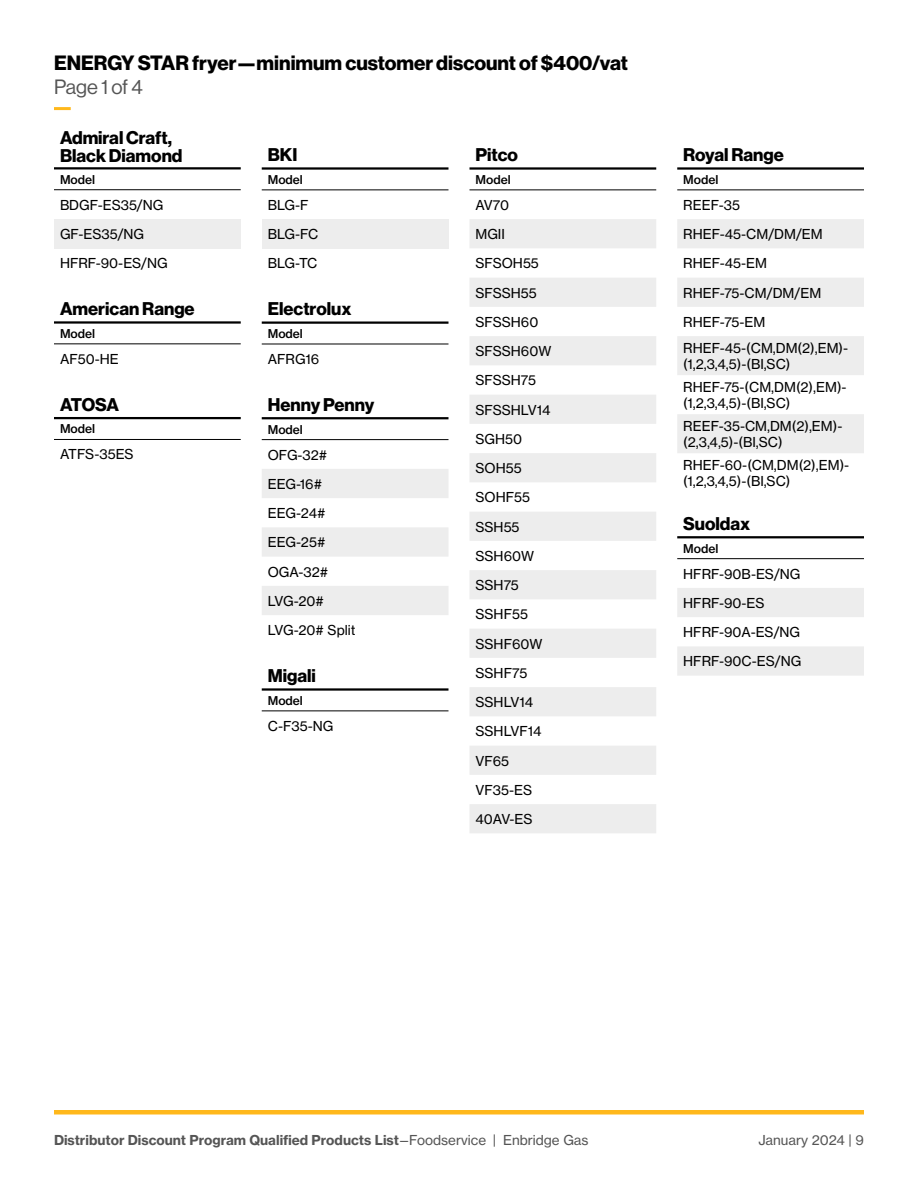
<style>
.page{position:relative;width:918px;height:1188px;background:#fff}
.page>*{position:absolute;margin:0;border:0;box-sizing:border-box;transform-origin:0 0}
.Header_Underlined_-_TagH2{font:20.25px/24px "N Haas Grotesk DS Std 75 Bd";color:#000}
.Table_Title_-_TagH3{font:18px/18px "N Haas Grotesk DS Std 75 Bd";color:#000}
.Body{font:13.5px/16.5px "N Haas Grotesk TX Std 55 Rg";color:#000}
.t1{font:13.5px "N Haas Grotesk TX Std 75 Bd";color:#555}
.t2{font:13.5px "N Haas Grotesk TX Std 55 Rg";color:#555}
.Column_Heads{font:12px "N Haas Grotesk TX Std 65 Md";color:#000}
.s1{font-family:"N Haas Grotesk DS Std 55 Rg";color:#555}
.s2{font-family:"N Haas Grotesk TX Std 55 Rg"}
</style>
<div class="page">
<hr style="left:54px;top:1110px;width:810px;height:4px;background:#ffb81c">
<hr style="left:54px;top:107px;width:17px;height:3px;background:#ffb81c">
<div style="left:54px;top:219px;width:187px;height:29px;background:#ededed"></div>
<hr style="left:54px;top:189px;width:187px;height:1px;background:#000">
<hr style="left:54px;top:167px;width:187px;height:2px;background:#000">
<hr style="left:54px;top:343px;width:187px;height:1px;background:#000">
<hr style="left:54px;top:321px;width:187px;height:3px;background:#000">
<hr style="left:54px;top:439px;width:187px;height:1px;background:#000">
<hr style="left:54px;top:417px;width:187px;height:2px;background:#000">
<div style="left:262px;top:219px;width:186px;height:29px;background:#ededed"></div>
<hr style="left:262px;top:189px;width:186px;height:1px;background:#000">
<hr style="left:262px;top:167px;width:186px;height:3px;background:#000">
<hr style="left:262px;top:344px;width:186px;height:1px;background:#000">
<hr style="left:262px;top:321px;width:186px;height:3px;background:#000">
<svg style="left:262px;top:469px;width:186px;height:146px"></svg>
<hr style="left:262px;top:417px;width:186px;height:2px;background:#000">
<hr style="left:262px;top:439px;width:186px;height:1px;background:#000">
<hr style="left:262px;top:688px;width:186px;height:3px;background:#000">
<hr style="left:262px;top:711px;width:186px;height:1px;background:#000">
<svg style="left:470px;top:219px;width:186px;height:614px;fill:#ededed"></svg>
<hr style="left:470px;top:189px;width:186px;height:1px;background:#000">
<hr style="left:470px;top:167px;width:186px;height:3px;background:#000">
<svg style="left:677px;top:219px;width:187px;height:234px;fill:#ededed"></svg>
<hr style="left:677px;top:167px;width:187px;height:3px;background:#000">
<hr style="left:677px;top:189px;width:187px;height:1px;background:#000">
<svg style="left:677px;top:588px;width:187px;height:88px"></svg>
<hr style="left:677px;top:536px;width:187px;height:2px;background:#000">
<hr style="left:677px;top:558px;width:187px;height:1px;background:#000">
<h2 class="Header_Underlined_-_TagH2" style="left:54px;top:51px;width:576px">ENERGY STAR fryer—minimum customer discount of $400/vat<br><span class="s1">Page 1 of 4</span></h2>
<h3 class="Table_Title_-_TagH3" style="left:60px;top:129px;width:124px">Admiral Craft,<br>Black Diamond</h3>
<p class="Column_Heads" style="left:60px;top:172px;width:37px">Model</p>
<p class="Body" style="left:60px;top:196px;width:105px">BDGF-ES35/NG</p>
<p class="Body" style="left:60px;top:226px;width:86px">GF-ES35/NG</p>
<p class="Body" style="left:60px;top:255px;width:109px">HFRF-90-ES/NG</p>
<h3 class="Table_Title_-_TagH3" style="left:60px;top:300px;width:136px">American Range</h3>
<p class="Column_Heads" style="left:60px;top:326px;width:37px">Model</p>
<p class="Body" style="left:60px;top:351px;width:60px">AF50-HE</p>
<h3 class="Table_Title_-_TagH3" style="left:60px;top:396px;width:61px">ATOSA</h3>
<p class="Column_Heads" style="left:60px;top:422px;width:37px">Model</p>
<p class="Body" style="left:60px;top:446px;width:75px">ATFS-35ES</p>
<h3 class="Table_Title_-_TagH3" style="left:268px;top:146px;width:31px">BKI</h3>
<p class="Column_Heads" style="left:268px;top:172px;width:37px">Model</p>
<p class="Body" style="left:268px;top:197px;width:42px">BLG-F</p>
<p class="Body" style="left:268px;top:226px;width:52px">BLG-FC</p>
<p class="Body" style="left:268px;top:255px;width:51px">BLG-TC</p>
<h3 class="Table_Title_-_TagH3" style="left:268px;top:300px;width:85px">Electrolux</h3>
<p class="Column_Heads" style="left:268px;top:326px;width:37px">Model</p>
<p class="Body" style="left:268px;top:351px;width:53px">AFRG16</p>
<h3 class="Table_Title_-_TagH3" style="left:268px;top:396px;width:108px">Henny Penny</h3>
<p class="Column_Heads" style="left:268px;top:422px;width:37px">Model</p>
<p class="Body" style="left:268px;top:446px;width:61px">OFG-32#</p>
<p class="Body" style="left:268px;top:476px;width:56px">EEG-16#</p>
<p class="Body" style="left:268px;top:505px;width:59px">EEG-24#</p>
<p class="Body" style="left:268px;top:534px;width:59px">EEG-25#</p>
<p class="Body" style="left:268px;top:563px;width:62px">OGA-32#</p>
<p class="Body" style="left:268px;top:593px;width:58px">LVG-20#</p>
<p class="Body" style="left:268px;top:622px;width:89px">LVG-20# Split</p>
<h3 class="Table_Title_-_TagH3" style="left:268px;top:667px;width:50px">Migali</h3>
<p class="Column_Heads" style="left:268px;top:693px;width:37px">Model</p>
<p class="Body" style="left:268px;top:718px;width:67px">C-F35-NG</p>
<h3 class="Table_Title_-_TagH3" style="left:476px;top:146px;width:44px">Pitco</h3>
<p class="Column_Heads" style="left:476px;top:172px;width:37px">Model</p>
<p class="Body" style="left:476px;top:197px;width:35px">AV70</p>
<p class="Body" style="left:476px;top:226px;width:31px">MGII</p>
<p class="Body" style="left:476px;top:255px;width:65px">SFSOH55</p>
<p class="Body" style="left:476px;top:284px;width:63px">SFSSH55</p>
<p class="Body" style="left:476px;top:314px;width:64px">SFSSH60</p>
<p class="Body" style="left:476px;top:343px;width:77px">SFSSH60W</p>
<p class="Body" style="left:476px;top:372px;width:62px">SFSSH75</p>
<p class="Body" style="left:476px;top:401px;width:77px">SFSSHLV14</p>
<p class="Body" style="left:476px;top:431px;width:48px">SGH50</p>
<p class="Body" style="left:476px;top:460px;width:48px">SOH55</p>
<p class="Body" style="left:476px;top:489px;width:56px">SOHF55</p>
<p class="Body" style="left:476px;top:518px;width:46px">SSH55</p>
<p class="Body" style="left:476px;top:548px;width:60px">SSH60W</p>
<p class="Body" style="left:476px;top:577px;width:45px">SSH75</p>
<p class="Body" style="left:476px;top:606px;width:54px">SSHF55</p>
<p class="Body" style="left:476px;top:635px;width:69px">SSHF60W</p>
<p class="Body" style="left:476px;top:665px;width:53px">SSHF75</p>
<p class="Body" style="left:476px;top:694px;width:59px">SSHLV14</p>
<p class="Body" style="left:476px;top:723px;width:68px">SSHLVF14</p>
<p class="Body" style="left:476px;top:752px;width:35px">VF65</p>
<p class="Body" style="left:476px;top:782px;width:58px">VF35-ES</p>
<p class="Body" style="left:476px;top:811px;width:58px">40AV-ES</p>
<h3 class="Table_Title_-_TagH3" style="left:683px;top:146px;width:102px">Royal Range</h3>
<p class="Column_Heads" style="left:683px;top:172px;width:37px">Model</p>
<p class="Body" style="left:683px;top:197px;width:58px">REEF-35</p>
<p class="Body" style="left:683px;top:226px;width:141px">RHEF-45-CM/DM/EM</p>
<p class="Body" style="left:683px;top:255px;width:85px">RHEF-45-EM</p>
<p class="Body" style="left:683px;top:284px;width:139px">RHEF-75-CM/DM/EM</p>
<p class="Body" style="left:683px;top:314px;width:84px">RHEF-75-EM</p>
<p class="Body" style="left:683px;top:339px;width:166px">RHEF-45-(CM,DM(2),EM)- (1,2,3,4,5)-(BI,SC)</p>
<p class="Body" style="left:683px;top:379px;width:165px">RHEF-75-(CM,DM(2),EM)- (1,2,3,4,5)-(BI,SC)</p>
<p class="Body" style="left:683px;top:418px;width:161px">REEF-35-CM,DM(2),EM)- (2,3,4,5)-(BI,SC)</p>
<p class="Body" style="left:683px;top:457px;width:168px">RHEF-60-(CM,DM(2),EM)- (1,2,3,4,5)-(BI,SC)</p>
<h3 class="Table_Title_-_TagH3" style="left:683px;top:515px;width:69px">Suoldax</h3>
<p class="Column_Heads" style="left:683px;top:541px;width:37px">Model</p>
<p class="Body" style="left:683px;top:565px;width:119px">HFRF-90B-ES/NG</p>
<p class="Body" style="left:683px;top:595px;width:83px">HFRF-90-ES</p>
<p class="Body" style="left:683px;top:624px;width:118px">HFRF-90A-ES/NG</p>
<p class="Body" style="left:683px;top:653px;width:120px">HFRF-90C-ES/NG</p>
<p class="t1" style="left:54px;top:1131px;width:536px">Distributor Discount Program Qualified Products List<span class="s2">—Foodservice | Enbridge Gas</span></p>
<p class="t2" style="left:758px;top:1131px;width:107px">January 2024 | 9</p>
</div>
